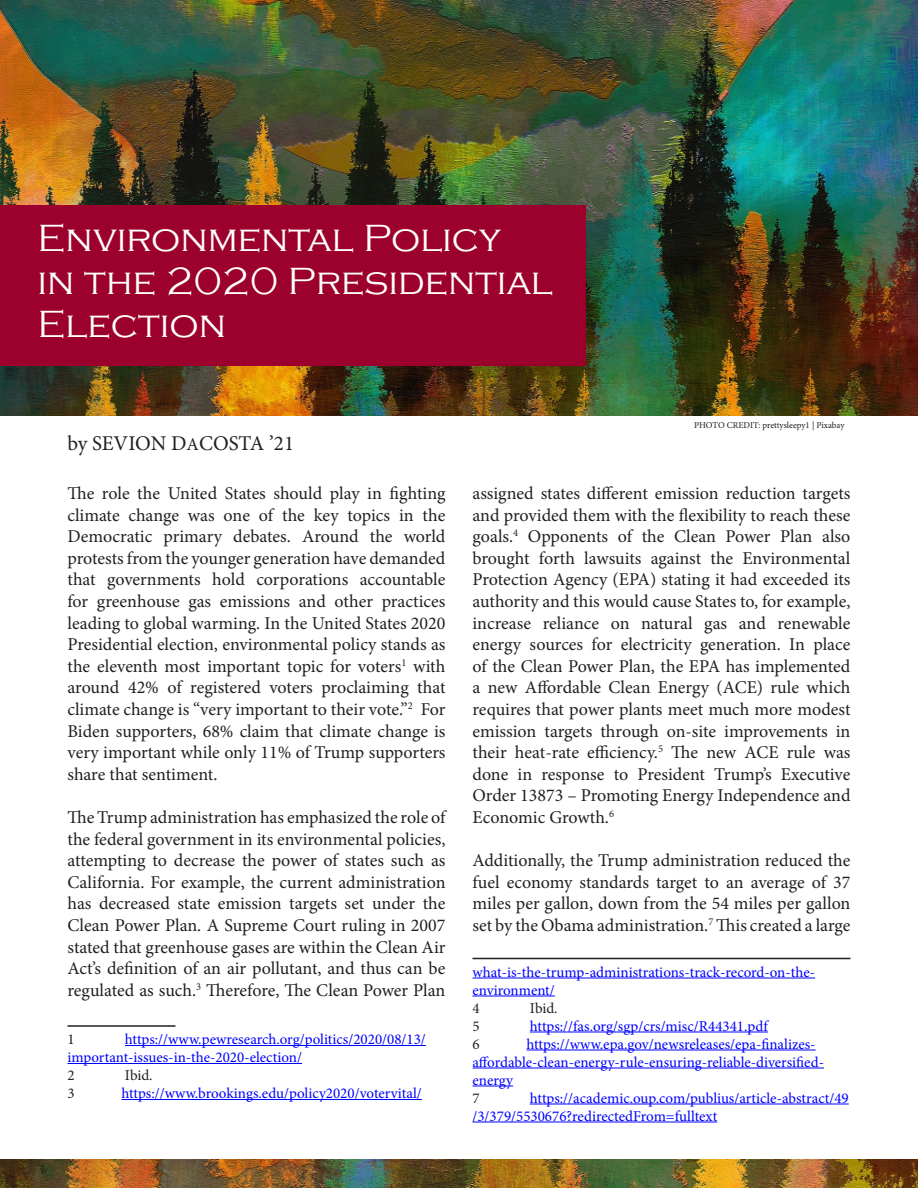
<style>
.page{position:relative;width:918px;height:1188px;background:#fff}
.page>*{position:absolute;margin:0;border:0;box-sizing:border-box;transform-origin:0 0}
.t1{font:300 39px/42.9px "Copperplate Gothic";color:#fff}
.t2{font:21px "Minion Pro";letter-spacing:-.01em;color:#231f20}
.t3{font:18px/21.6px "Minion Pro";letter-spacing:-.005em;color:#231f20;text-align:justify}
.t4{font:15px/18px "Minion Pro";color:#00f}
.t5{font:15px "Minion Pro";color:#231f20}
.t6{font:9px "Minion Pro";color:#231f20}
.s1{font-size:18px}
</style>
<div class="page">
<img style="left:0;top:0;width:918px;height:416px">
<div style="left:0;top:205px;width:585px;height:161px;background:#9c012d"></div>
<img style="left:0;top:1160px;width:918px;height:28px">
<hr style="left:68px;top:1025px;width:108px;height:2px;background:#231f20">
<hr style="left:125px;top:1045px;width:301px;height:1px;background:#00f">
<hr style="left:68px;top:1063px;width:234px;height:1px;background:#00f">
<hr style="left:122px;top:1099px;width:300px;height:1px;background:#00f">
<hr style="left:472px;top:958px;width:378px;height:1px;background:#231f20">
<hr style="left:472px;top:978px;width:343px;height:1px;background:#00f">
<hr style="left:472px;top:996px;width:83px;height:1px;background:#00f">
<hr style="left:530px;top:1032px;width:238px;height:1px;background:#00f">
<hr style="left:526px;top:1050px;width:290px;height:1px;background:#00f">
<hr style="left:472px;top:1068px;width:352px;height:1px;background:#00f">
<hr style="left:472px;top:1086px;width:41px;height:1px;background:#00f">
<hr style="left:530px;top:1104px;width:319px;height:1px;background:#00f">
<hr style="left:472px;top:1122px;width:245px;height:1px;background:#00f">
<p class="t1" style="left:38px;top:217px;width:465px">Environmental Policy</p>
<p class="t1" style="left:38px;top:260px;width:517px">in the 2020 Presidential<br>Election</p>
<p class="t2" style="left:68px;top:429px;width:228px">by SEVION D<span class="s1">A</span>COSTA ’21</p>
<p class="t6" style="left:694px;top:419px;width:152px">PHOTO CREDIT: prettysleepy1 | Pixabay</p>
<p class="t3" style="left:68px;top:483px;width:380px">The role the United States should play in fighting climate change was one of the key topics in the Democratic primary debates. Around the world protests from the younger generation have demanded that governments hold corporations accountable for greenhouse gas emissions and other practices leading to global warming. In the United States 2020<br>Presidential election, environmental policy stands as the eleventh most important topic for voters<sup>1</sup> with around 42% of registered voters proclaiming that climate change is “very important to their vote.”<sup>2</sup> For Biden supporters, 68% claim that climate change is very important while only 11% of Trump supporters share that sentiment.</p>
<p class="t3" style="left:68px;top:807px;width:380px">The Trump administration has emphasized the role of the federal government in its environmental policies, attempting to decrease the power of states such as California. For example, the current administration has decreased state emission targets set under the Clean Power Plan. A Supreme Court ruling in 2007 stated that greenhouse gases are within the Clean Air Act’s definition of an air pollutant, and thus can be regulated as such.<sup>3</sup> Therefore, The Clean Power Plan</p>
<p class="t5" style="left:68px;top:1029px;width:9px">1</p>
<p class="t4" style="left:68px;top:1030px;width:360px;text-indent:57px">https://www.pewresearch.org/politics/2020/08/13/ important-issues-in-the-2020-election/</p>
<p class="t5" style="left:68px;top:1065px;width:9px">2</p>
<p class="t5" style="left:125px;top:1065px;width:29px">Ibid.</p>
<p class="t5" style="left:68px;top:1083px;width:9px">3</p>
<p class="t4" style="left:122px;top:1084px;width:302px">https://www.brookings.edu/policy2020/votervital/</p>
<p class="t3" style="left:472px;top:483px;width:380px">assigned states different emission reduction targets and provided them with the flexibility to reach these goals.<sup>4</sup> Opponents of the Clean Power Plan also brought forth lawsuits against the Environmental Protection Agency (EPA) stating it had exceeded its authority and this would cause States to, for example, increase reliance on natural gas and renewable energy sources for electricity generation. In place of the Clean Power Plan, the EPA has implemented a new Affordable Clean Energy (ACE) rule which requires that power plants meet much more modest emission targets through on-site improvements in their heat-rate efficiency.<sup>5</sup> The new ACE rule was done in response to President Trump’s Executive Order 13873 – Promoting Energy Independence and Economic Growth.<sup>6</sup></p>
<p class="t3" style="left:472px;top:850px;width:380px">Additionally, the Trump administration reduced the fuel economy standards target to an average of 37 miles per gallon, down from the 54 miles per gallon set by the Obama administration.<sup>7</sup> This created a large</p>
<p class="t4" style="left:472px;top:963px;width:344px">what-is-the-trump-administrations-track-record-on-the&shy;environment/</p>
<p class="t5" style="left:472px;top:998px;width:9px">4</p>
<p class="t5" style="left:530px;top:998px;width:29px">Ibid.</p>
<p class="t5" style="left:472px;top:1016px;width:9px">5</p>
<p class="t4" style="left:530px;top:1017px;width:240px">https://fas.org/sgp/crs/misc/R44341.pdf</p>
<p class="t5" style="left:472px;top:1034px;width:9px">6</p>
<p class="t4" style="left:472px;top:1035px;width:353px;text-indent:54px">https://www.epa.gov/newsreleases/epa-finalizes&shy;affordable-clean-energy-rule-ensuring-reliable-diversified&shy;energy</p>
<p class="t5" style="left:472px;top:1088px;width:9px">7</p>
<p class="t4" style="left:472px;top:1089px;width:378px;text-indent:57px">https://academic.oup.com/publius/article-abstract/49 /3/379/5530676?redirectedFrom=fulltext</p>
</div>
